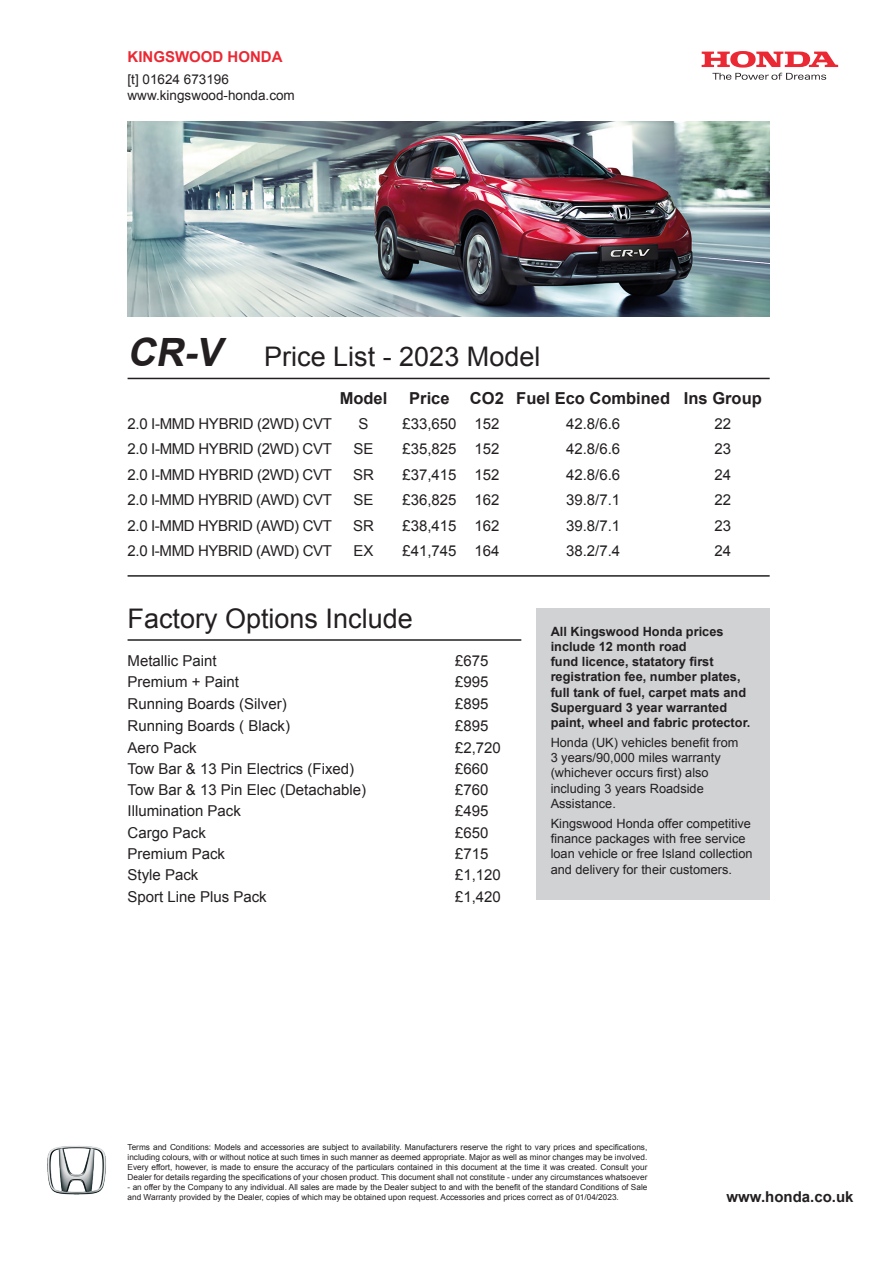
<style>
.page{position:relative;width:893px;height:1263px;background:#fff}
.page>*{position:absolute;margin:0;border:0;box-sizing:border-box;transform-origin:0 0}
.t1{font:italic 700 39px "Arial";color:#231f20}
.t2{font:27px "Arial";color:#231f20}
.t3{font:700 16.5px "Arial";color:#231f20}
.t4{font:15px "Arial";color:#231f20}
.t5{font:15px "Arial";letter-spacing:-.02em;color:#231f20}
.t6{font:15px "Arial";letter-spacing:-.025em;color:#231f20}
.t7{font:700 15px "Arial";color:#231f20}
.t8{font:700 15px "Arial";color:#ea2934}
.t9{font:13.5px "Arial";color:#231f20}
.t10{font:12.75px/15.3px "Arial";color:#231f20}
.t11{font:700 12.75px/15.3px "Arial";color:#231f20}
.t12{font:8.25px/9.9px "Arial";color:#231f20;text-align:justify}
</style>
<div class="page">
<img style="left:128px;top:121px;width:642px;height:196px">
<svg style="left:702px;top:51px;width:136px;height:29px"></svg>
<img style="left:47px;top:1145px;width:59px;height:50px">
<hr style="left:128px;top:378px;width:642px;height:1px;background:#231f20">
<hr style="left:128px;top:575px;width:642px;height:2px;background:#231f20">
<hr style="left:128px;top:639px;width:393px;height:2px;background:#231f20">
<div style="left:537px;top:608px;width:233px;height:291px;background:#d1d2d4"></div>
<p class="t8" style="left:128px;top:47px;width:156px">KINGSWOOD HONDA</p>
<p class="t9" style="left:128px;top:71px;width:103px">[t] 01624 673196</p>
<p class="t9" style="left:128px;top:87px;width:169px">www.kingswood-honda.com</p>
<p class="t1" style="left:128px;top:326px;width:105px">CR-V</p>
<p class="t2" style="left:264px;top:338px;width:278px">Price List - 2023 Model</p>
<p class="t3" style="left:340px;top:387px;width:49px">Model</p>
<p class="t3" style="left:409px;top:387px;width:42px">Price</p>
<p class="t3" style="left:470px;top:387px;width:35px">CO2</p>
<p class="t3" style="left:516px;top:387px;width:155px">Fuel Eco Combined</p>
<p class="t3" style="left:684px;top:387px;width:79px">Ins Group</p>
<p class="t5" style="left:128px;top:413px;width:206px">2.0 I-MMD HYBRID (2WD) CVT</p>
<p class="t4" style="left:359px;top:413px;width:12px">S</p>
<p class="t4" style="left:402px;top:413px;width:56px">£33,650</p>
<p class="t4" style="left:474px;top:413px;width:27px">152</p>
<p class="t4" style="left:566px;top:413px;width:56px">42.8/6.6</p>
<p class="t4" style="left:714px;top:413px;width:18px">22</p>
<p class="t5" style="left:128px;top:439px;width:206px">2.0 I-MMD HYBRID (2WD) CVT</p>
<p class="t4" style="left:354px;top:439px;width:22px">SE</p>
<p class="t4" style="left:402px;top:439px;width:56px">£35,825</p>
<p class="t4" style="left:474px;top:439px;width:27px">152</p>
<p class="t4" style="left:566px;top:439px;width:56px">42.8/6.6</p>
<p class="t4" style="left:714px;top:439px;width:18px">23</p>
<p class="t5" style="left:128px;top:465px;width:206px">2.0 I-MMD HYBRID (2WD) CVT</p>
<p class="t4" style="left:353px;top:465px;width:22px">SR</p>
<p class="t4" style="left:402px;top:465px;width:56px">£37,415</p>
<p class="t4" style="left:474px;top:465px;width:27px">152</p>
<p class="t4" style="left:566px;top:465px;width:56px">42.8/6.6</p>
<p class="t4" style="left:714px;top:465px;width:18px">24</p>
<p class="t6" style="left:128px;top:490px;width:206px">2.0 I-MMD HYBRID (AWD) CVT</p>
<p class="t4" style="left:354px;top:490px;width:22px">SE</p>
<p class="t4" style="left:402px;top:490px;width:56px">£36,825</p>
<p class="t4" style="left:474px;top:490px;width:27px">162</p>
<p class="t4" style="left:566px;top:490px;width:56px">39.8/7.1</p>
<p class="t4" style="left:714px;top:490px;width:18px">22</p>
<p class="t6" style="left:128px;top:516px;width:206px">2.0 I-MMD HYBRID (AWD) CVT</p>
<p class="t4" style="left:353px;top:516px;width:22px">SR</p>
<p class="t4" style="left:402px;top:516px;width:56px">£38,415</p>
<p class="t4" style="left:474px;top:516px;width:27px">162</p>
<p class="t4" style="left:566px;top:516px;width:56px">39.8/7.1</p>
<p class="t4" style="left:714px;top:516px;width:18px">23</p>
<p class="t6" style="left:128px;top:541px;width:206px">2.0 I-MMD HYBRID (AWD) CVT</p>
<p class="t4" style="left:354px;top:541px;width:22px">EX</p>
<p class="t4" style="left:402px;top:541px;width:56px">£41,745</p>
<p class="t4" style="left:474px;top:541px;width:27px">164</p>
<p class="t4" style="left:566px;top:541px;width:56px">38.2/7.4</p>
<p class="t4" style="left:714px;top:541px;width:18px">24</p>
<p class="t2" style="left:128px;top:601px;width:287px">Factory Options Include</p>
<p class="t4" style="left:128px;top:651px;width:91px">Metallic Paint</p>
<p class="t4" style="left:455px;top:651px;width:35px">£675</p>
<p class="t4" style="left:128px;top:672px;width:113px">Premium + Paint</p>
<p class="t4" style="left:455px;top:672px;width:35px">£995</p>
<p class="t4" style="left:128px;top:693px;width:161px">Running Boards (Silver)</p>
<p class="t4" style="left:455px;top:693px;width:35px">£895</p>
<p class="t4" style="left:128px;top:716px;width:164px">Running Boards ( Black)</p>
<p class="t4" style="left:455px;top:716px;width:35px">£895</p>
<p class="t4" style="left:128px;top:738px;width:71px">Aero Pack</p>
<p class="t4" style="left:455px;top:738px;width:47px">£2,720</p>
<p class="t4" style="left:128px;top:759px;width:228px">Tow Bar &amp; 13 Pin Electrics (Fixed)</p>
<p class="t4" style="left:455px;top:759px;width:35px">£660</p>
<p class="t4" style="left:128px;top:780px;width:240px">Tow Bar &amp; 13 Pin Elec (Detachable)</p>
<p class="t4" style="left:455px;top:780px;width:35px">£760</p>
<p class="t4" style="left:128px;top:801px;width:115px">Illumination Pack</p>
<p class="t4" style="left:455px;top:801px;width:35px">£495</p>
<p class="t4" style="left:128px;top:823px;width:80px">Cargo Pack</p>
<p class="t4" style="left:455px;top:823px;width:35px">£650</p>
<p class="t4" style="left:128px;top:844px;width:99px">Premium Pack</p>
<p class="t4" style="left:455px;top:844px;width:35px">£715</p>
<p class="t4" style="left:128px;top:865px;width:72px">Style Pack</p>
<p class="t4" style="left:455px;top:865px;width:47px">£1,120</p>
<p class="t4" style="left:128px;top:886px;width:141px">Sport Line Plus Pack</p>
<p class="t4" style="left:455px;top:886px;width:47px">£1,420</p>
<p class="t11" style="left:551px;top:624px;width:201px">All Kingswood Honda prices include 12 month road<br>fund licence, statatory first registration fee, number plates, full tank of fuel, carpet mats and<br>Superguard 3 year warranted paint, wheel and fabric protector.</p>
<p class="t10" style="left:551px;top:735px;width:189px">Honda (UK) vehicles benefit from<br>3 years/90,000 miles warranty (whichever occurs first) also including 3 years Roadside<br>Assistance.</p>
<p class="t10" style="left:551px;top:816px;width:203px">Kingswood Honda offer competitive finance packages with free service loan vehicle or free Island collection and delivery for their customers.</p>
<p class="t12" style="left:128px;top:1142px;width:521px">Terms and Conditions: Models and accessories are subject to availability. Manufacturers reserve the right to vary prices and specifications, including colours, with or without notice at such times in such manner as deemed appropriate. Major as well as minor changes may be involved.<br>Every effort, however, is made to ensure the accuracy of the particulars contained in this document at the time it was created. Consult your Dealer for details regarding the specifications of your chosen product. This document shall not constitute - under any circumstances whatsoever</p>
<p class="t12" style="left:128px;top:1182px;width:521px">- an offer by the Company to any individual. All sales are made by the Dealer subject to and with the benefit of the standard Conditions of Sale and Warranty provided by the Dealer, copies of which may be obtained upon request. Accessories and prices correct as of 01/04/2023.</p>
<p class="t7" style="left:727px;top:1187px;width:128px">www.honda.co.uk</p>
</div>
